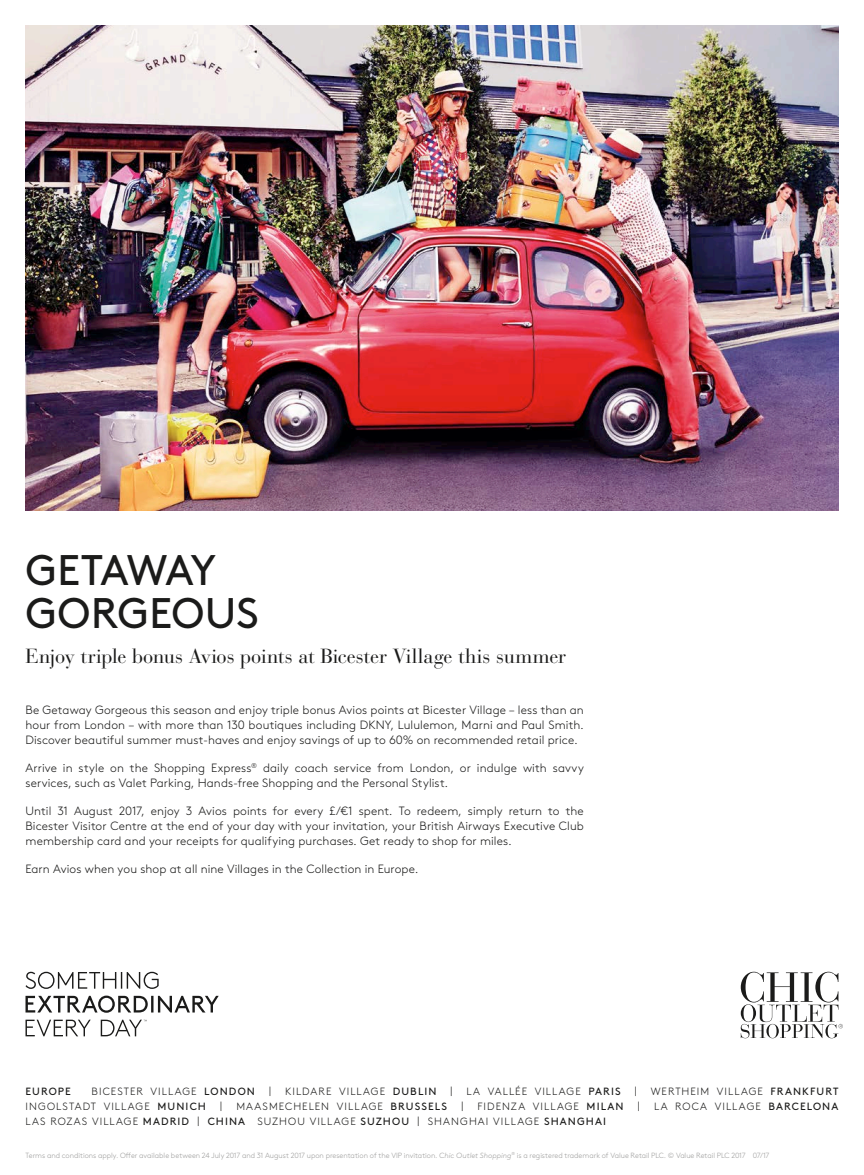
<style>
.page{position:relative;width:864px;height:1175px;background:#fff}
.page>*{position:absolute;margin:0;border:0;box-sizing:border-box;transform-origin:0 0}
.t1{font:42.75px/42.8px "Brown Std";letter-spacing:-.005em;color:#1b1b1a}
.t2{font:20.25px "Bauer Bodoni Std";letter-spacing:-.01em;color:#1b1b1a}
.t3{font:300 12px/15px "Brown Std";letter-spacing:.01em;color:#1b1b1a;text-align:justify}
.t4{font:300 10.5px "Brown Std";letter-spacing:.1em;color:#1b1b1a}
.t5{font:10.5px "Brown Std";letter-spacing:.09em;color:#1b1b1a}
.t6{font:300 7.5px "Brown Std";letter-spacing:-.005em;color:#9d9d9c}
.s1{font-weight:400}
.s2{font-style:italic}
</style>
<div class="page">
<img style="left:26px;top:26px;width:812px;height:484px">
<svg style="left:741px;top:971px;width:102px;height:67px"></svg>
<svg style="left:26px;top:971px;width:193px;height:65px"></svg>
<h1 class="t1" style="left:26px;top:549px;width:235px">GETAWAY<br>GORGEOUS</h1>
<h2 class="t2" style="left:26px;top:644px;width:542px">Enjoy triple bonus Avios points at Bicester Village this summer</h2>
<p class="t3" style="left:26px;top:703px;width:560px">Be Getaway Gorgeous this season and enjoy triple bonus Avios points at Bicester Village – less than an hour from London – with more than 130 boutiques including DKNY, Lululemon, Marni and Paul Smith.<br>Discover beautiful summer must-haves and enjoy savings of up to 60% on recommended retail price.</p>
<p class="t3" style="left:26px;top:760px;width:560px">Arrive in style on the Shopping Express<sup>®</sup> daily coach service from London, or indulge with savvy services, such as Valet Parking, Hands-free Shopping and the Personal Stylist.</p>
<p class="t3" style="left:26px;top:803px;width:560px">Until 31 August 2017, enjoy 3 Avios points for every £/€1 spent. To redeem, simply return to the Bicester Visitor Centre at the end of your day with your invitation, your British Airways Executive Club membership card and your receipts for qualifying purchases. Get ready to shop for miles.</p>
<p class="t3" style="left:26px;top:861px;width:394px">Earn Avios when you shop at all nine Villages in the Collection in Europe.</p>
<p class="t5" style="left:26px;top:1084px;width:47px">EUROPE</p>
<p class="t4" style="left:92px;top:1084px;width:165px">BICESTER VILLAGE <span class="s1">LONDON</span></p>
<p class="t4" style="left:269px;top:1084px;width:3px">|</p>
<p class="t4" style="left:285px;top:1084px;width:153px">KILDARE VILLAGE <span class="s1">DUBLIN</span></p>
<p class="t4" style="left:451px;top:1084px;width:3px">|</p>
<p class="t4" style="left:467px;top:1084px;width:156px">LA VALLÉE VILLAGE <span class="s1">PARIS</span></p>
<p class="t4" style="left:635px;top:1084px;width:3px">|</p>
<p class="t4" style="left:651px;top:1084px;width:189px">WERTHEIM VILLAGE <span class="s1">FRANKFURT</span></p>
<p class="t4" style="left:26px;top:1100px;width:182px">INGOLSTADT VILLAGE <span class="s1">MUNICH</span></p>
<p class="t4" style="left:220px;top:1100px;width:3px">|</p>
<p class="t4" style="left:236px;top:1100px;width:212px">MAASMECHELEN VILLAGE <span class="s1">BRUSSELS</span></p>
<p class="t4" style="left:461px;top:1100px;width:3px">|</p>
<p class="t4" style="left:477px;top:1100px;width:148px">FIDENZA VILLAGE <span class="s1">MILAN</span></p>
<p class="t4" style="left:638px;top:1100px;width:3px">|</p>
<p class="t4" style="left:654px;top:1100px;width:186px">LA ROCA VILLAGE <span class="s1">BARCELONA</span></p>
<p class="t4" style="left:26px;top:1115px;width:582px">LAS ROZAS VILLAGE <span class="s1">MADRID</span> | <span class="s1">CHINA</span> SUZHOU VILLAGE <span class="s1">SUZHOU</span> | SHANGHAI VILLAGE <span class="s1">SHANGHAI</span></p>
<p class="t6" style="left:26px;top:1151px;width:745px">Terms and conditions apply. Offer available between 24 July 2017 and 31 August 2017 upon presentation of the VIP invitation. <span class="s2">Chic Outlet Shopping</span><sup>®</sup> is a registered trademark of Value Retail PLC. © Value Retail PLC 2017 07/17</p>
</div>
